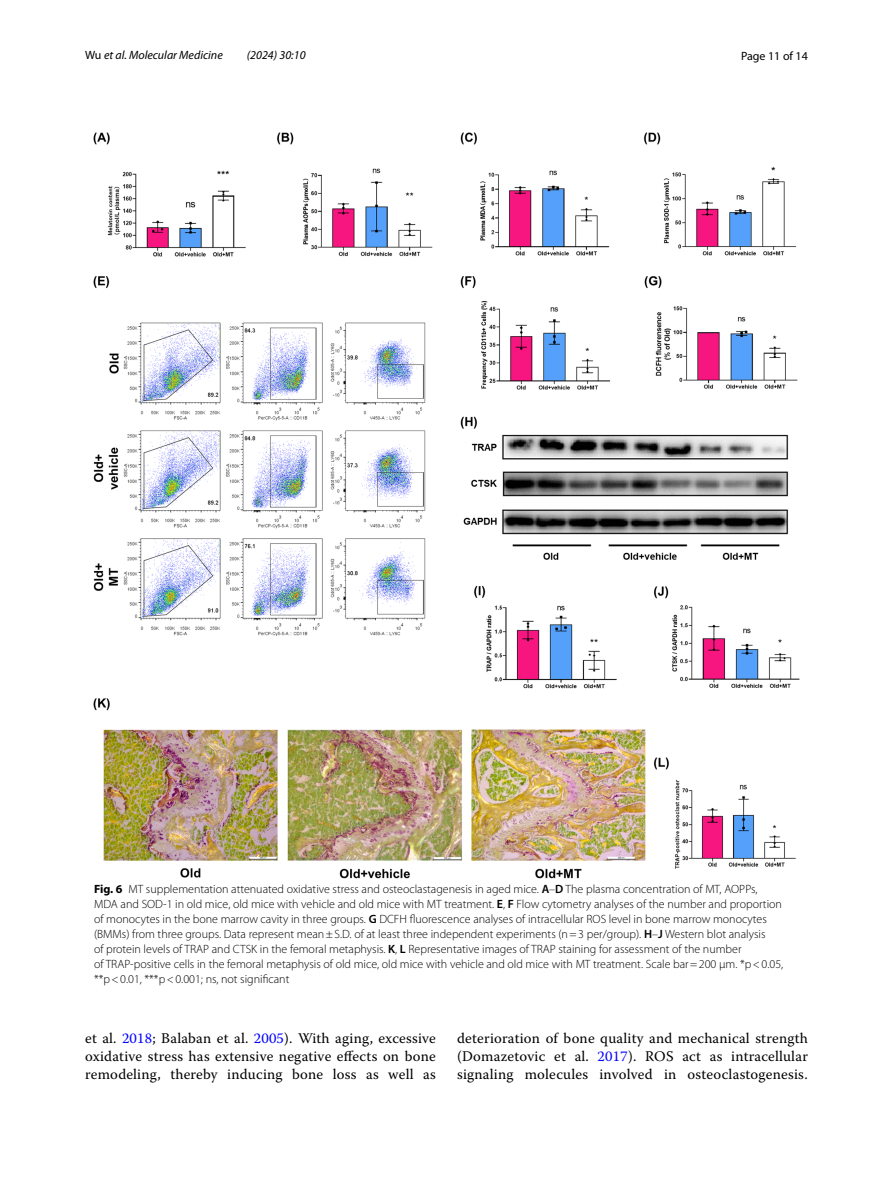
<style>
.page{position:relative;width:893px;height:1187px;background:#fff}
.page>*{position:absolute;margin:0;border:0;box-sizing:border-box;transform-origin:0 0}
.t1{font:14.7px/18px "Warnock Pro";letter-spacing:.015em;color:#000;text-align:justify}
.t2{font:300 12px/15px "Myriad Pro";color:#000}
.t3{font:italic 12px "Myriad Pro";color:#000}
.t4{font:12px "Myriad Pro";color:#000}
.s1{font-style:normal}
.s2{font-weight:700}
.s3{font-weight:600}
.s4{color:#00f}
</style>
<div class="page">
<img style="left:94px;top:133px;width:705px;height:745px">
<p class="t3" style="left:85px;top:48px;width:139px"><span class="s1">Wu</span> et al. Molecular Medicine</p>
<p class="t3" style="left:247px;top:48px;width:60px">(2024) 30:10</p>
<p class="t4" style="left:741px;top:48px;width:68px">Page 11 of 14</p>
<p class="t2" style="left:94px;top:882px;width:691px"><span class="s2">Fig. 6</span> MT supplementation attenuated oxidative stress and osteoclastagenesis in aged mice. <span class="s3">A</span>–<span class="s3">D</span> The plasma concentration of MT, AOPPs, MDA and SOD-1 in old mice, old mice with vehicle and old mice with MT treatment. <span class="s3">E</span>, <span class="s3">F</span> Flow cytometry analyses of the number and proportion of monocytes in the bone marrow cavity in three groups. <span class="s3">G</span> DCFH fluorescence analyses of intracellular ROS level in bone marrow monocytes (BMMs) from three groups. Data represent mean±S.D. of at least three independent experiments (n=3 per/group). <span class="s3">H</span>–<span class="s3">J</span> Western blot analysis<br>of protein levels of TRAP and CTSK in the femoral metaphysis. <span class="s3">K</span>, <span class="s3">L</span> Representative images of TRAP staining for assessment of the number<br>of TRAP-positive cells in the femoral metaphysis of old mice, old mice with vehicle and old mice with MT treatment. Scale bar=200 μm. *p&lt;0.05, **p&lt;0.01, ***p&lt;0.001; ns, not significant</p>
<p class="t1" style="left:85px;top:1028px;width:352px">et al. <span class="s4">2018</span>; Balaban et al. <span class="s4">2005</span>). With aging, excessive oxidative stress has extensive negative effects on bone remodeling, thereby inducing bone loss as well as</p>
<p class="t1" style="left:457px;top:1028px;width:352px">deterioration of bone quality and mechanical strength (Domazetovic et al. <span class="s4">2017</span>). ROS act as intracellular signaling molecules involved in osteoclastogenesis.</p>
</div>
